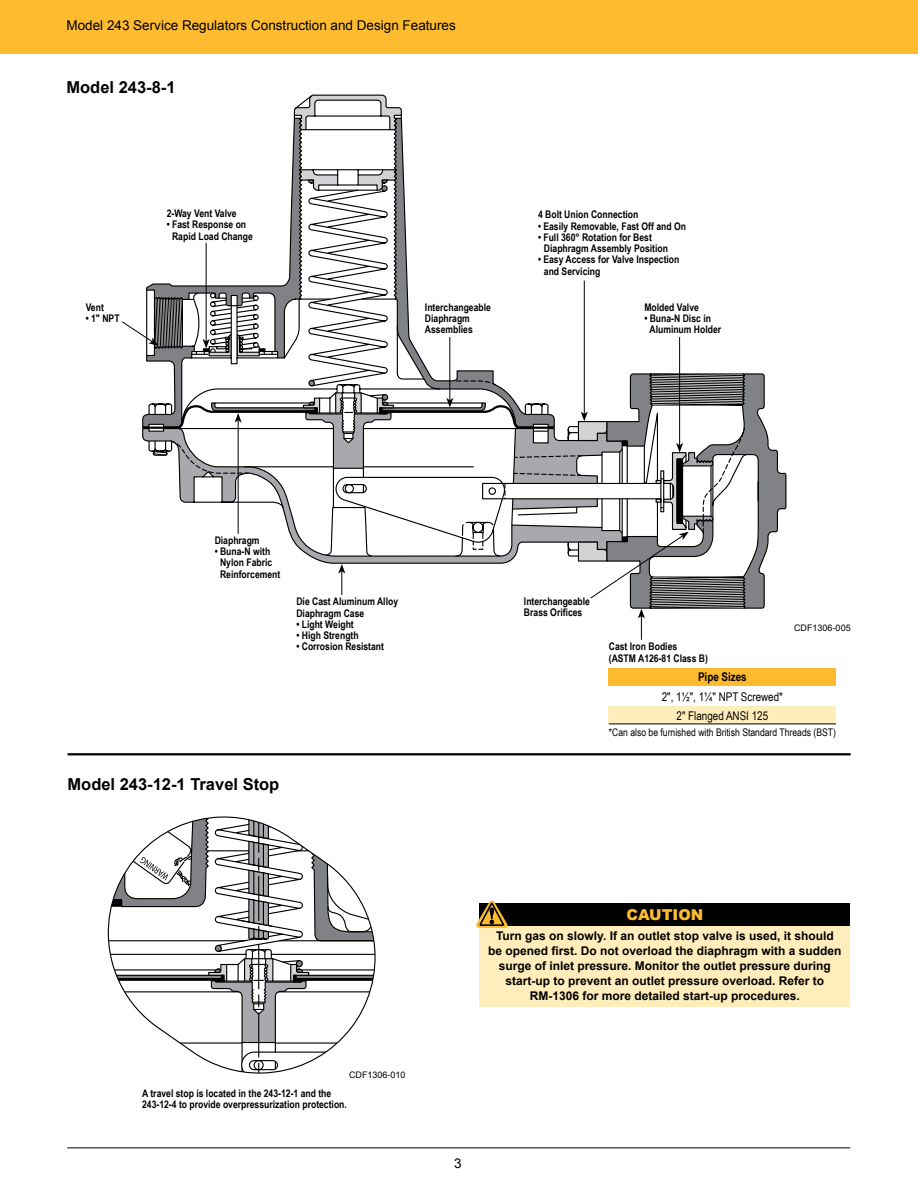
<style>
.page{position:relative;width:918px;height:1188px;background:#fff}
.page>*{position:absolute;margin:0;border:0;box-sizing:border-box;transform-origin:0 0}
.t1{font:700 16.5px "Arial";color:#000}
.t2{font:900 15px "Arial";color:#fdbb30}
.t3{font:13.5px "Arial";color:#000}
.t4{font:700 12px/15px "Arial";color:#000;text-align:center}
.t5{font:12px/19px "Arial Narrow";color:#000;text-align:center}
.t6{font:700 12px "Arial Narrow";color:#000}
.t7{font:700 10.5px/11.2px "Arial Narrow";color:#000}
.t8{font:10.5px "Arial Narrow";color:#000}
.t9{font:9px "Arial";color:#000}
</style>
<div class="page">
<div style="left:0;top:0;width:918px;height:54px;background:#fdbb30"></div>
<hr style="left:67px;top:1148px;width:783px;height:1px;background:#000">
<hr style="left:68px;top:753px;width:783px;height:2px;background:#000">
<div style="left:480px;top:903px;width:370px;height:23px;background:#000"></div>
<div style="left:480px;top:926px;width:370px;height:80px;background:#feb"></div>
<svg style="left:476px;top:900px;width:32px;height:32px"></svg>
<svg style="left:107px;top:817px;width:269px;height:257px"></svg>
<svg style="left:122px;top:95px;width:664px;height:545px"></svg>
<div style="left:609px;top:668px;width:227px;height:18px;background:#fdbb30"></div>
<div style="left:609px;top:707px;width:227px;height:17px;background:#feb"></div>
<hr style="left:609px;top:724px;width:227px;height:1px;background:#000">
<p class="t3" style="left:67px;top:16px;width:391px">Model 243 Service Regulators Construction and Design Features</p>
<h1 class="t1" style="left:67px;top:76px;width:111px">Model 243-8-1</h1>
<p class="t7" style="left:86px;top:301px;width:20px">Vent</p>
<p class="t7" style="left:86px;top:312px;width:35px">• 1" NPT</p>
<p class="t7" style="left:167px;top:207px;width:72px">2-Way Vent Valve</p>
<p class="t7" style="left:172px;top:219px;width:82px;text-indent:-5px">• Fast Response on<br>Rapid Load Change</p>
<p class="t7" style="left:538px;top:209px;width:102px">4 Bolt Union Connection</p>
<p class="t7" style="left:538px;top:220px;width:150px">• Easily Removable, Fast Off and On</p>
<p class="t7" style="left:544px;top:231px;width:126px;text-indent:-6px">• Full 360° Rotation for Best<br>Diaphragm Assembly Position</p>
<p class="t7" style="left:544px;top:253px;width:137px;text-indent:-6px">• Easy Access for Valve Inspection and Servicing</p>
<p class="t7" style="left:425px;top:301px;width:68px">Interchangeable<br>Diaphragm<br>Assemblies</p>
<p class="t7" style="left:644px;top:301px;width:56px">Molded Valve</p>
<p class="t7" style="left:649px;top:312px;width:73px;text-indent:-5px">• Buna-N Disc in<br>Aluminum Holder</p>
<p class="t7" style="left:215px;top:534px;width:46px">Diaphragm</p>
<p class="t7" style="left:220px;top:545px;width:62px;text-indent:-5px">• Buna-N with<br>Nylon Fabric<br>Reinforcement</p>
<p class="t7" style="left:296px;top:595px;width:103px">Die Cast Aluminum Alloy<br>Diaphragm Case</p>
<p class="t7" style="left:296px;top:618px;width:59px">• Light Weight</p>
<p class="t7" style="left:296px;top:629px;width:64px">• High Strength</p>
<p class="t7" style="left:296px;top:640px;width:89px">• Corrosion Resistant</p>
<h1 class="t1" style="left:68px;top:773px;width:213px">Model 243-12-1 Travel Stop</h1>
<p class="t9" style="left:349px;top:1069px;width:58px">CDF1306-010</p>
<p class="t7" style="left:142px;top:1087px;width:206px">A travel stop is located in the 243-12-1 and the<br>243-12-4 to provide overpressurization protection.</p>
<p class="t7" style="left:524px;top:595px;width:68px">Interchangeable<br>Brass Orifices</p>
<p class="t9" style="left:794px;top:622px;width:58px">CDF1306-005</p>
<p class="t7" style="left:609px;top:641px;width:101px">Cast Iron Bodies<br>(ASTM A126-81 Class B)</p>
<p class="t6" style="left:698px;top:668px;width:50px">Pipe Sizes</p>
<p class="t5" style="left:662px;top:686px;width:123px">2", 1½", 1¼" NPT Screwed*<br>2" Flanged ANSI 125</p>
<p class="t8" style="left:609px;top:725px;width:229px">*Can also be furnished with British Standard Threads (BST)</p>
<h2 class="t2" style="left:626px;top:903px;width:78px">CAUTION</h2>
<p class="t4" style="left:488px;top:929px;width:355px">Turn gas on slowly. If an outlet stop valve is used, it should be opened first. Do not overload the diaphragm with a sudden surge of inlet pressure. Monitor the outlet pressure during start-up to prevent an outlet pressure overload. Refer to RM-1306 for more detailed start-up procedures.</p>
<p class="t3" style="left:454px;top:1154px;width:9px">3</p>
</div>
